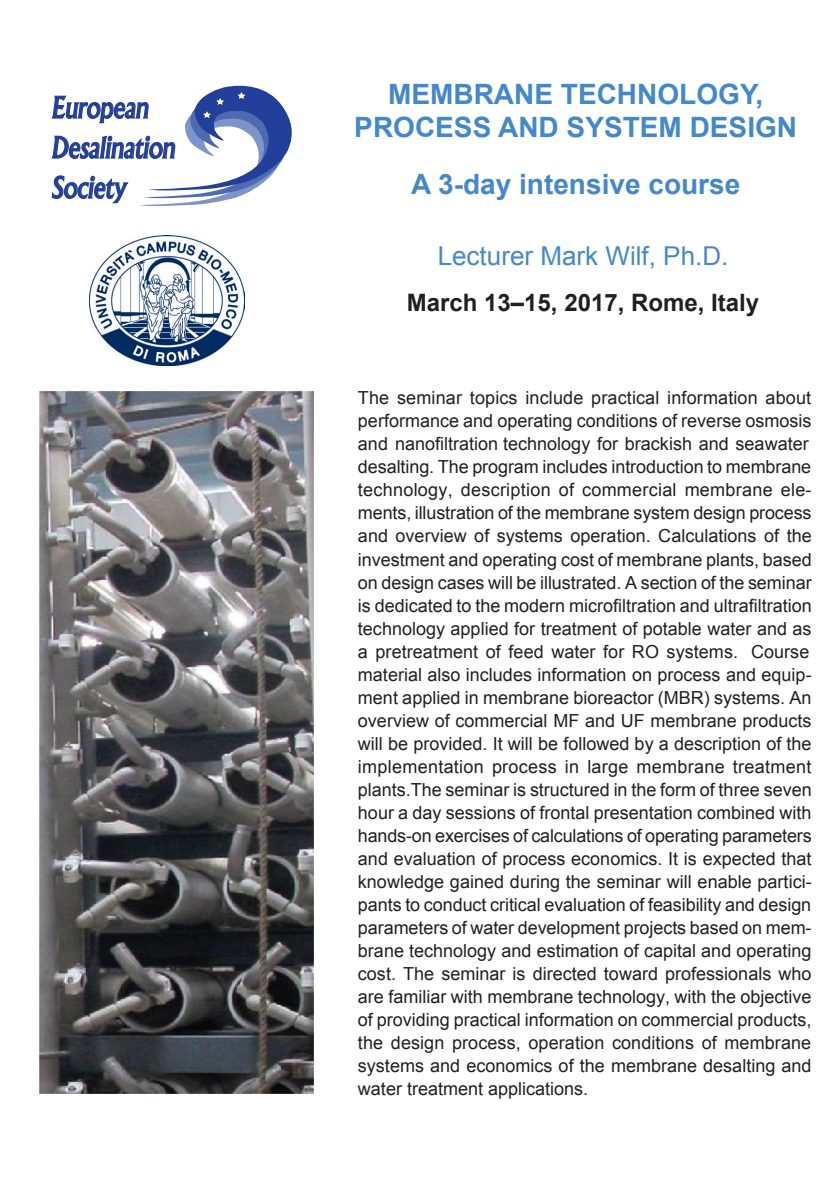
<style>
.page{position:relative;width:840px;height:1191px;background:#fff}
.page>*{position:absolute;margin:0;border:0;box-sizing:border-box;transform-origin:0 0}
.t1{font:italic 500 28.4px/40px "Albertus";color:#223f99;scale:.89 1}
.Body_text{font:700 28px/33.6px "Arial";color:#48c;text-align:center}
.Body_text-2{font:26px "Arial";color:#48c}
.Body_text-3{font:700 24px "Arial";color:#231f20}
.Body_text-4{font:18px/23px "Arial";color:#231f20}
.s1{font-style:inherit}
</style>
<div class="page">
<img style="left:40px;top:391px;width:274px;height:702px">
<svg style="left:51px;top:85px;width:241px;height:121px"></svg>
<img style="left:90px;top:236px;width:154px;height:130px">
<p class="t1" style="left:52px;top:87px;width:141px">European<br>Desalination<br>Society</p>
<p class="Body_text" style="left:354px;top:78px;width:444px">MEMBRANE TECHNOLOGY,<br>PROCESS AND SYSTEM DESIGN</p>
<p class="Body_text" style="left:411px;top:168px;width:330px">A 3-day intensive course</p>
<p class="Body_text-2" style="left:437px;top:238px;width:292px">Lecturer Mark Wilf, Ph.D.</p>
<p class="Body_text-3" style="left:406px;top:286px;width:354px">March <span class="s1">1</span>3–<span class="s1">1</span>5, 2017, Rome, Italy</p>
<p class="Body_text-4" style="left:358px;top:387px;width:455px">The seminar topics include practical information about performance and operating conditions of reverse osmosis and nanofiltration technology for brackish and seawater desalting. The program includes introduction to membrane technology, description of commercial membrane ele&shy;ments, illustration of the membrane system design process and overview of systems operation. Calculations of the investment and operating cost of membrane plants, based on design cases will be illustrated. A section of the seminar is dedicated to the modern microfiltration and ultrafiltration technology applied for treatment of potable water and as a pretreatment of feed water for RO systems. Course material also includes information on process and equip&shy;ment applied in membrane bioreactor (MBR) systems. An overview of commercial MF and UF membrane products will be provided. It will be followed by a description of the implementation process in large membrane treatment plants.The seminar is structured in the form of three seven hour a day sessions of frontal presentation combined with hands-on exercises of calculations of operating parameters and evaluation of process economics. It is expected that knowledge gained during the seminar will enable partici&shy;pants to conduct critical evaluation of feasibility and design parameters of water development projects based on mem&shy;brane technology and estimation of capital and operating cost. The seminar is directed toward professionals who are familiar with membrane technology, with the objective of providing practical information on commercial products, the design process, operation conditions of membrane systems and economics of the membrane desalting and water treatment applications.</p>
</div>
